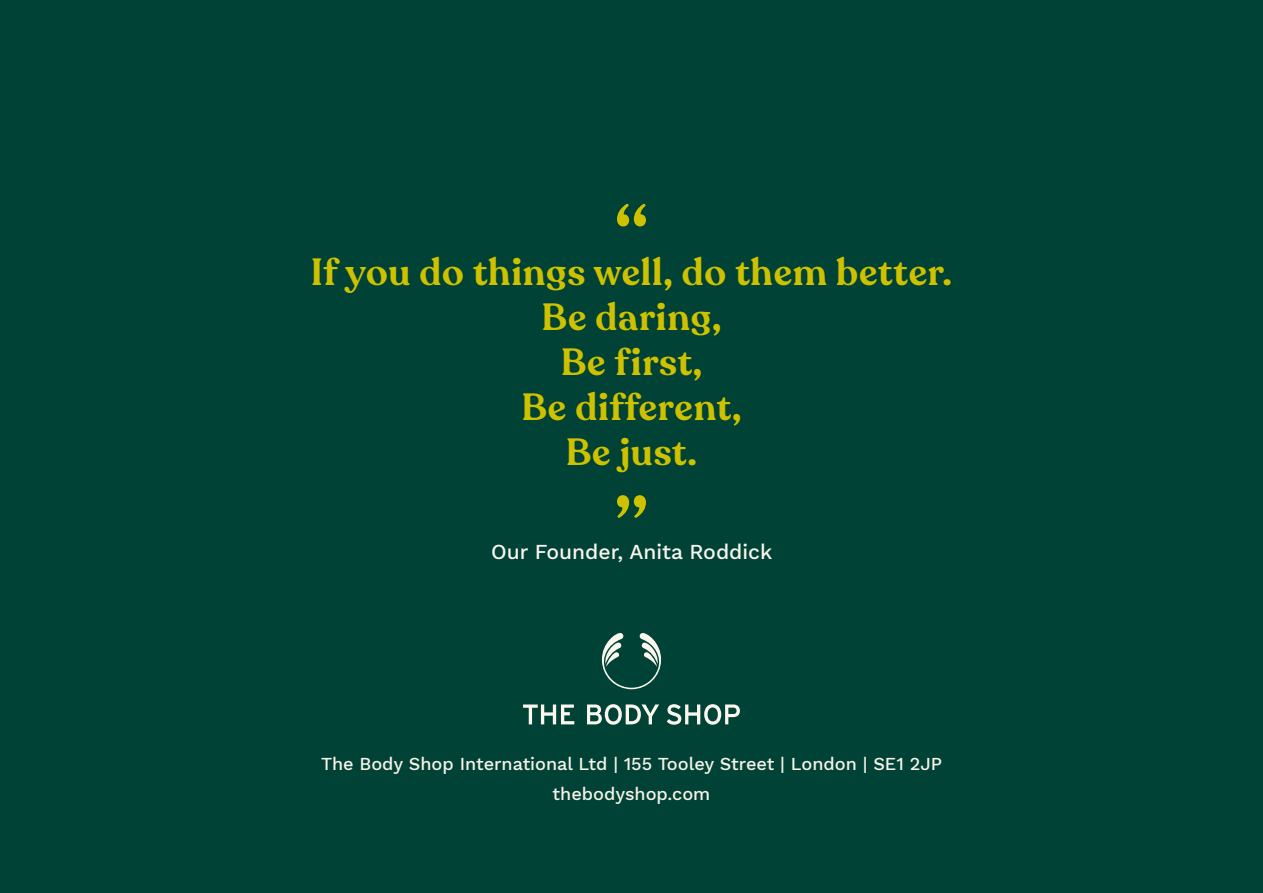
<style>
.page{position:relative;width:1263px;height:893px;background:#004236}
.page>*{position:absolute;margin:0;border:0;box-sizing:border-box;transform-origin:0 0}
.t1{font:600 37.5px/45px "Recoleta";letter-spacing:.02em;color:#cdc100;text-align:center}
.t2{font:500 21px "Work Sans";color:#f9f6ee}
.t3{font:500 18px/30px "Work Sans";color:#f8f3e8;text-align:center}
</style>
<div class="page">
<svg style="left:617px;top:495px;width:29px;height:23px"></svg>
<svg style="left:617px;top:203px;width:29px;height:23px"></svg>
<svg style="left:523px;top:704px;width:217px;height:21px"></svg>
<svg style="left:601px;top:633px;width:61px;height:56px"></svg>
<h1 class="t1" style="left:311px;top:251px;width:643px">If you do things well, do them better.<br>Be daring,<br>Be first,<br>Be different,<br>Be just.</h1>
<p class="t2" style="left:491px;top:539px;width:283px">Our Founder, Anita Roddick</p>
<p class="t3" style="left:321px;top:750px;width:622px">The Body Shop International Ltd | 155 Tooley Street | London | SE1 2JP thebodyshop.com</p>
</div>
